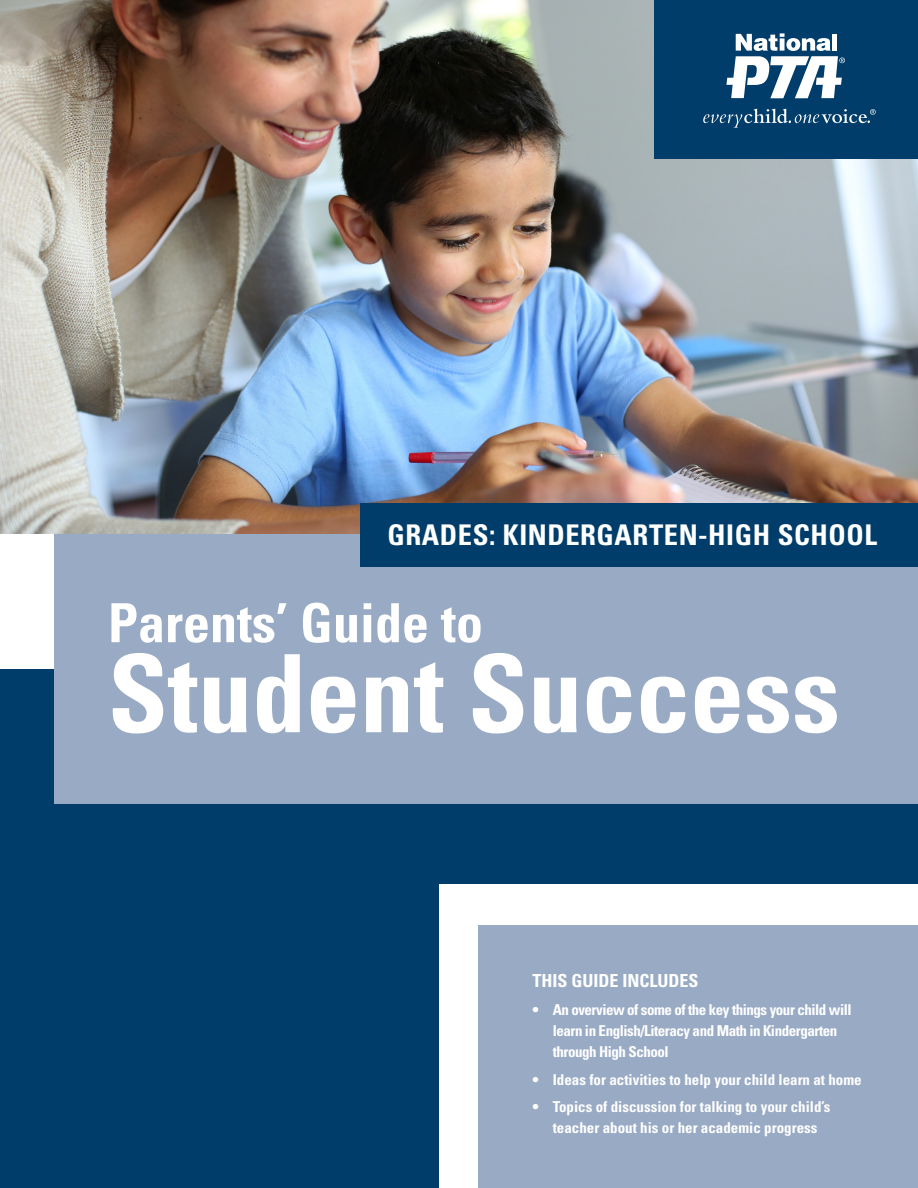
<style>
.page{position:relative;width:918px;height:1188px;background:#fff}
.page>*{position:absolute;margin:0;border:0;box-sizing:border-box;transform-origin:0 0}
.t1{font:700 condensed 108px "Univers LT Std";color:#fff}
.t2{font:700 condensed 54px "Univers LT Std";color:#fff}
.t3{font:700 condensed 28.5px "Univers LT Std";letter-spacing:.02em;color:#fff}
.t4{font:700 condensed 18px "Univers LT Std";color:#fff}
.t5{font:700 condensed 15px/21px "Univers LT Std";color:#fff;text-align:center}
.t6{font:700 condensed 15px/21px "Univers LT Std";letter-spacing:-.03em;color:#fff}
</style>
<div class="page">
<div style="left:0;top:670px;width:918px;height:518px;background:#003d6a"></div>
<div style="left:54px;top:519px;width:864px;height:285px;background:#99aac5"></div>
<div style="left:440px;top:885px;width:478px;height:303px;background:#fff"></div>
<div style="left:478px;top:925px;width:440px;height:263px;background:#99aac5"></div>
<img style="left:0;top:0;width:918px;height:534px">
<div style="left:655px;top:0;width:263px;height:158px;background:#003d6a"></div>
<div style="left:361px;top:503px;width:557px;height:64px;background:#003d6a"></div>
<svg style="left:703px;top:109px;width:173px;height:19px"></svg>
<svg style="left:726px;top:33px;width:119px;height:65px"></svg>
<hr style="left:833px;top:34px;width:4px;height:17px;background:#fff">
<p class="t3" style="left:388px;top:518px;width:491px">GRADES: KINDERGARTEN-HIGH SCHOOL</p>
<p class="t2" style="left:108px;top:590px;width:376px">Parents’ Guide to</p>
<p class="t1" style="left:108px;top:628px;width:734px">Student Success</p>
<p class="t4" style="left:532px;top:970px;width:168px">THIS GUIDE INCLUDES</p>
<p class="t6" style="left:553px;top:999px;width:301px;text-indent:-20px">• An overview of some of the key things your child will learn in English/Literacy and Math in Kindergarten through High School</p>
<p class="t5" style="left:532px;top:1069px;width:331px">• Ideas for activities to help your child learn at home</p>
<p class="t5" style="left:532px;top:1097px;width:299px">• Topics of discussion for talking to your child’s teacher about his or her academic progress</p>
</div>
